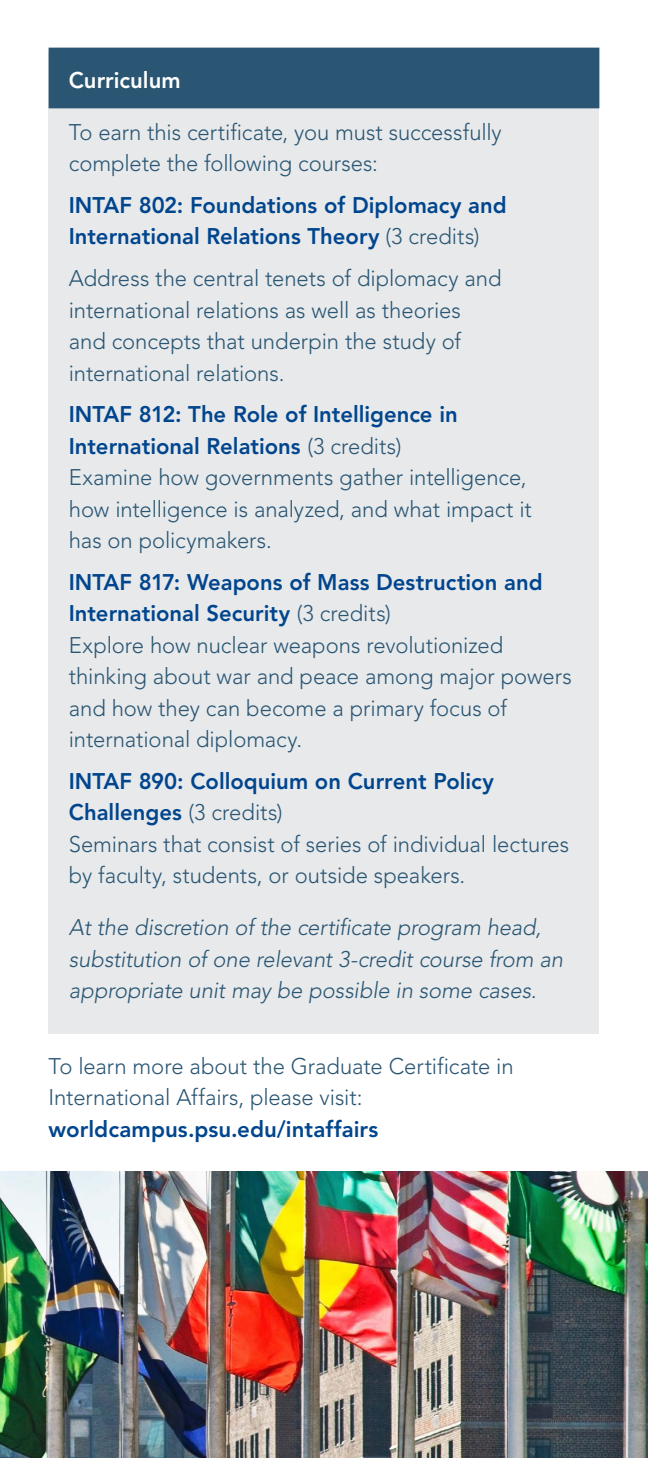
<style>
.page{position:relative;width:648px;height:1458px;background:#fff}
.page>*{position:absolute;margin:0;border:0;box-sizing:border-box;transform-origin:0 0}
.t1{font:300 22.5px/31.5px "Avenir LT Std";letter-spacing:-.005em;color:#2a5673}
.t2{font:italic 300 22.5px/31.5px "Avenir LT Std";letter-spacing:-.01em;color:#2a5673}
.t3{font:800 22.5px/31.5px "Avenir LT Std";color:#00458d}
.t4{font:800 22.5px "Avenir LT Std";color:#fff}
.s1{font-weight:300;color:#2a5673}
.s2{font-weight:800;color:#00458d}
</style>
<div class="page">
<div style="left:49px;top:51px;width:550px;height:983px;background:#e7e9eb"></div>
<div style="left:49px;top:48px;width:550px;height:60px;background:#2a5673"></div>
<img style="left:0;top:1171px;width:648px;height:287px">
<h1 class="t4" style="left:69px;top:67px;width:113px">Curriculum</h1>
<p class="t1" style="left:69px;top:116px;width:435px">To earn this certificate, you must successfully complete the following courses:</p>
<p class="t3" style="left:69px;top:189px;width:439px">INTAF 802: Foundations of Diplomacy and<br>International Relations Theory <span class="s1">(3 credits)</span></p>
<p class="t1" style="left:69px;top:263px;width:434px">Address the central tenets of diplomacy and international relations as well as theories and concepts that underpin the study of international relations.</p>
<p class="t1" style="left:69px;top:399px;width:465px"><span class="s2">INTAF 812: The Role of Intelligence in International Relations</span> (3 credits)<br>Examine how governments gather intelligence, how intelligence is analyzed, and what impact it has on policymakers.</p>
<p class="t1" style="left:69px;top:566px;width:505px"><span class="s2">INTAF 817: Weapons of Mass Destruction and International Security</span> (3 credits)<br>Explore how nuclear weapons revolutionized thinking about war and peace among major powers and how they can become a primary focus of international diplomacy.</p>
<p class="t1" style="left:69px;top:766px;width:502px"><span class="s2">INTAF 890: Colloquium on Current Policy Challenges</span> (3 credits)<br>Seminars that consist of series of individual lectures by faculty, students, or outside speakers.</p>
<p class="t2" style="left:69px;top:912px;width:496px">At the discretion of the certificate program head, substitution of one relevant 3-credit course from an appropriate unit may be possible in some cases.</p>
<p class="t1" style="left:49px;top:1050px;width:467px">To learn more about the Graduate Certificate in<br>International Affairs, please visit:</p>
<p class="t3" style="left:49px;top:1113px;width:331px">worldcampus.psu.edu/intaffairs</p>
</div>
